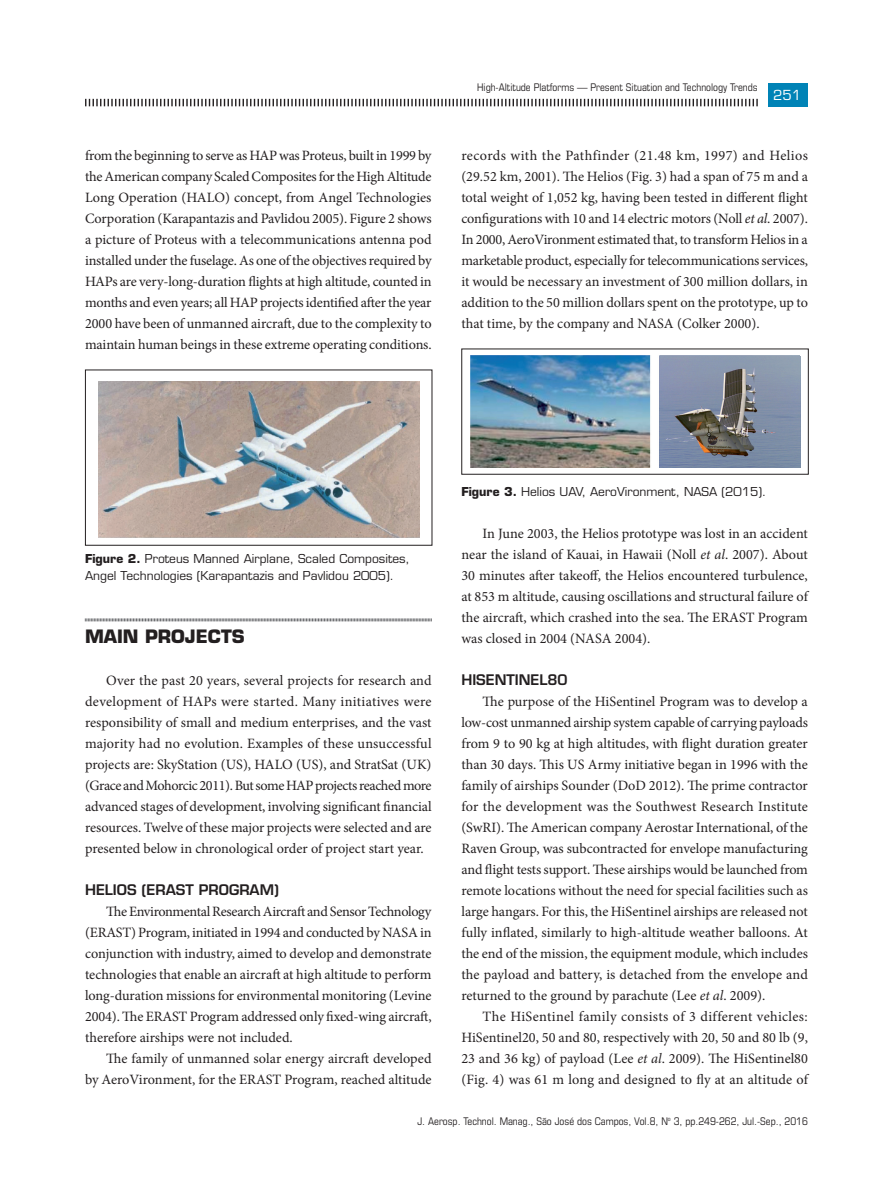
<style>
.page{position:relative;width:893px;height:1191px;background:#fff}
.page>*{position:absolute;margin:0;border:0;box-sizing:border-box;transform-origin:0 0}
.z18_sub__1{font:700 18px "Eurostile LT Std";color:#231f20}
.z13_texto{font:14.25px/21px "Minion Pro";color:#231f20;text-align:justify}
.z19_sub__2{font:600 14.25px "Eurostile LT Std";color:#231f20}
.t1{font:13.5px "Eurostile LT Std";color:#fff}
.z22_figuras_tabelas{font:12px/16.5px "Eurostile LT Std";color:#231f20}
.z12_rodapé{font:condensed 10.5px "Eurostile LT Std";color:#231f20}
.z11_cabeçalho{font:condensed 10.5px "Eurostile LT Std";color:#231f20}
.s1{font-style:italic}
.s2{font-weight:700}
</style>
<div class="page">
<svg style="left:85px;top:99px;width:673px;height:7px"></svg>
<div style="left:770px;top:83px;width:38px;height:23px;background:#0083b6"></div>
<div style="left:768px;top:83px;width:38px;height:23px;background:#0083b6"></div>
<img style="left:98px;top:381px;width:321px;height:156px">
<img style="left:470px;top:356px;width:181px;height:111px">
<svg style="left:85px;top:618px;width:347px;height:4px"></svg>
<img style="left:659px;top:356px;width:141px;height:112px">
<p class="z11_cabeçalho" style="left:477px;top:81px;width:282px">High-Altitude Platforms — Present Situation and Technology Trends</p>
<p class="t1" style="left:773px;top:86px;width:29px">251</p>
<p class="z13_texto" style="left:85px;top:144px;width:348px">from the beginning to serve as HAP was Proteus, built in 1999 by the American company Scaled Composites for the High Altitude Long Operation (HALO) concept, from Angel Technologies Corporation (Karapantazis and Pavlidou 2005). Figure 2 shows a picture of Proteus with a telecommunications antenna pod installed under the fuselage. As one of the objectives required by HAPs are very-long-duration flights at high altitude, counted in months and even years; all HAP projects identified after the year 2000 have been of unmanned aircraft, due to the complexity to maintain human beings in these extreme operating conditions.</p>
<p class="z13_texto" style="left:461px;top:144px;width:348px">records with the Pathfinder (21.48 km, 1997) and Helios (29.52 km, 2001). The Helios (Fig. 3) had a span of 75 m and a total weight of 1,052 kg, having been tested in different flight configurations with 10 and 14 electric motors (Noll <span class="s1">et al</span>. 2007).<br>In 2000, AeroVironment estimated that, to transform Helios in a marketable product, especially for telecommunications services, it would be necessary an investment of 300 million dollars, in addition to the 50 million dollars spent on the prototype, up to that time, by the company and NASA (Colker 2000).</p>
<p class="z22_figuras_tabelas" style="left:85px;top:550px;width:326px"><span class="s2">Figure 2.</span> Proteus Manned Airplane, Scaled Composites,<br>Angel Technologies (Karapantazis and Pavlidou 2005).</p>
<p class="z18_sub__1" style="left:85px;top:625px;width:161px">MAIN PROJECTS</p>
<p class="z13_texto" style="left:85px;top:669px;width:348px;text-indent:21px">Over the past 20 years, several projects for research and development of HAPs were started. Many initiatives were responsibility of small and medium enterprises, and the vast majority had no evolution. Examples of these unsuccessful projects are: SkyStation (US), HALO (US), and StratSat (UK) (Grace and Mohorcic 2011). But some HAP projects reached more advanced stages of development, involving significant financial resources. Twelve of these major projects were selected and are presented below in chronological order of project start year.</p>
<p class="z19_sub__2" style="left:85px;top:880px;width:196px">HELIOS (ERAST PROGRAM)</p>
<p class="z13_texto" style="left:85px;top:900px;width:348px;text-indent:21px">The Environmental Research Aircraft and Sensor Technology (ERAST) Program, initiated in 1994 and conducted by NASA in conjunction with industry, aimed to develop and demonstrate technologies that enable an aircraft at high altitude to perform long-duration missions for environmental monitoring (Levine 2004). The ERAST Program addressed only fixed-wing aircraft, therefore airships were not included.</p>
<p class="z13_texto" style="left:85px;top:1047px;width:348px;text-align:right">The family of unmanned solar energy aircraft developed<br>by AeroVironment, for the ERAST Program, reached altitude</p>
<p class="z22_figuras_tabelas" style="left:461px;top:483px;width:306px"><span class="s2">Figure 3.</span> Helios UAV, AeroVironment, NASA (2015).</p>
<p class="z13_texto" style="left:461px;top:522px;width:348px;text-indent:21px">In June 2003, the Helios prototype was lost in an accident near the island of Kauai, in Hawaii (Noll <span class="s1">et al</span>. 2007). About 30 minutes after takeoff, the Helios encountered turbulence, at 853 m altitude, causing oscillations and structural failure of the aircraft, which crashed into the sea. The ERAST Program was closed in 2004 (NASA 2004).</p>
<p class="z19_sub__2" style="left:461px;top:670px;width:108px">HISENTINEL80</p>
<p class="z13_texto" style="left:461px;top:690px;width:348px;text-indent:21px">The purpose of the HiSentinel Program was to develop a low-cost unmanned airship system capable of carrying payloads from 9 to 90 kg at high altitudes, with flight duration greater than 30 days. This US Army initiative began in 1996 with the family of airships Sounder (DoD 2012). The prime contractor for the development was the Southwest Research Institute (SwRI). The American company Aerostar International, of the Raven Group, was subcontracted for envelope manufacturing and flight tests support. These airships would be launched from remote locations without the need for special facilities such as large hangars. For this, the HiSentinel airships are released not fully inflated, similarly to high-altitude weather balloons. At the end of the mission, the equipment module, which includes the payload and battery, is detached from the envelope and returned to the ground by parachute (Lee <span class="s1">et al</span>. 2009).</p>
<p class="z13_texto" style="left:461px;top:1005px;width:348px;text-indent:21px">The HiSentinel family consists of 3 different vehicles:<br>HiSentinel20, 50 and 80, respectively with 20, 50 and 80 lb (9, 23 and 36 kg) of payload (Lee <span class="s1">et al</span>. 2009). The HiSentinel80 (Fig. 4) was 61 m long and designed to fly at an altitude of</p>
<p class="z12_rodapé" style="left:417px;top:1114px;width:392px">J. Aerosp. Technol. Manag., São José dos Campos, Vol.8, N<sup>o</sup> 3, pp.249-262, Jul.-Sep., 2016</p>
</div>
